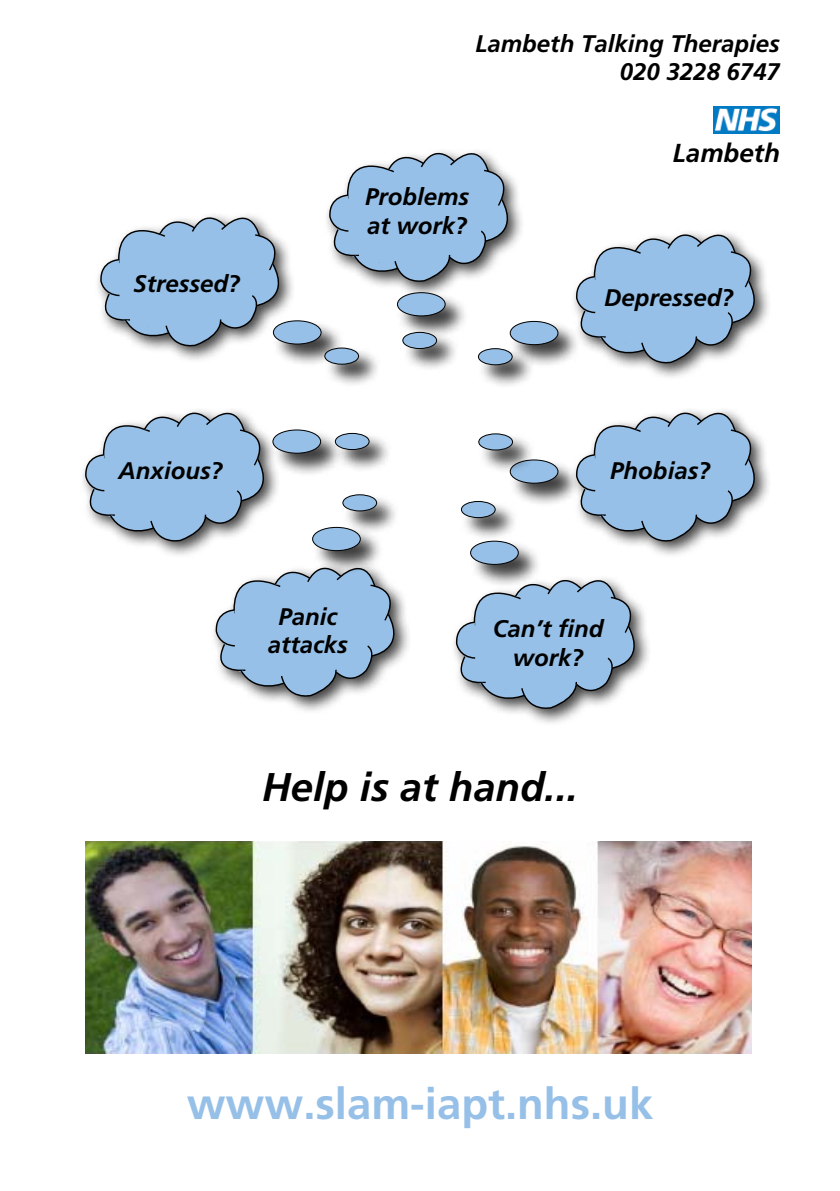
<style>
.page{position:relative;width:840px;height:1191px;background:#fff}
.page>*{position:absolute;margin:0;border:0;box-sizing:border-box;transform-origin:0 0}
.t1{font:700 43.6px "Frutiger";color:#96c0e7}
.t2{font:italic 700 40px "Frutiger";color:#000}
.t3{font:700 34.4px "Arial";color:#000}
.t4{font:italic 700 26px "Frutiger";color:#000}
.t5{font:italic 700 24px/28.8px "Frutiger";color:#000;text-align:center}
</style>
<div class="page">
<div style="left:94px;top:211px;width:202px;height:153px;background:#000;opacity:.75"></div>
<svg style="left:94px;top:211px;width:197px;height:139px"></svg>
<div style="left:569px;top:228px;width:202px;height:153px;background:#000;opacity:.75"></div>
<svg style="left:569px;top:228px;width:198px;height:139px"></svg>
<div style="left:569px;top:406px;width:202px;height:153px;background:#000;opacity:.75"></div>
<svg style="left:569px;top:406px;width:198px;height:139px"></svg>
<div style="left:323px;top:146px;width:202px;height:153px;background:#000;opacity:.75"></div>
<svg style="left:323px;top:146px;width:197px;height:140px"></svg>
<div style="left:449px;top:573px;width:202px;height:153px;background:#000;opacity:.75"></div>
<svg style="left:450px;top:573px;width:197px;height:140px"></svg>
<div style="left:713px;top:106px;width:66px;height:28px;background:#007ac2"></div>
<img style="left:715px;top:108px;width:63px;height:24px">
<img style="left:85px;top:841px;width:665px;height:212px">
<div style="left:509px;top:320px;width:72px;height:48px;background:#000;opacity:.75"></div>
<div style="left:510px;top:321px;width:47px;height:24px;background:#96c0e7;border-radius:50%"></div>
<div style="left:509px;top:321px;width:49px;height:24px;border:1px solid #000;border-radius:50%"></div>
<div style="left:397px;top:291px;width:71px;height:49px;background:#000;opacity:.75"></div>
<div style="left:397px;top:293px;width:48px;height:23px;background:#96c0e7;border-radius:50%"></div>
<div style="left:397px;top:292px;width:48px;height:24px;border:1px solid #000;border-radius:50%"></div>
<div style="left:470px;top:540px;width:71px;height:48px;background:#000;opacity:.75"></div>
<div style="left:470px;top:541px;width:48px;height:23px;background:#96c0e7;border-radius:50%"></div>
<div style="left:470px;top:540px;width:48px;height:25px;border:1px solid #000;border-radius:50%"></div>
<div style="left:273px;top:320px;width:71px;height:48px;background:#000;opacity:.75"></div>
<div style="left:273px;top:321px;width:48px;height:23px;background:#96c0e7;border-radius:50%"></div>
<div style="left:273px;top:320px;width:48px;height:24px;border:1px solid #000;border-radius:50%"></div>
<div style="left:509px;top:459px;width:72px;height:48px;background:#000;opacity:.75"></div>
<div style="left:510px;top:460px;width:47px;height:23px;background:#96c0e7;border-radius:50%"></div>
<div style="left:509px;top:459px;width:49px;height:25px;border:1px solid #000;border-radius:50%"></div>
<div style="left:478px;top:347px;width:57px;height:41px;background:#000;opacity:.75"></div>
<div style="left:478px;top:349px;width:34px;height:16px;background:#96c0e7;border-radius:50%"></div>
<div style="left:477px;top:348px;width:35px;height:17px;border:1px solid #000;border-radius:50%"></div>
<div style="left:402px;top:331px;width:58px;height:41px;background:#000;opacity:.75"></div>
<div style="left:402px;top:332px;width:34px;height:16px;background:#96c0e7;border-radius:50%"></div>
<div style="left:402px;top:332px;width:35px;height:17px;border:1px solid #000;border-radius:50%"></div>
<div style="left:461px;top:500px;width:57px;height:41px;background:#000;opacity:.75"></div>
<div style="left:461px;top:501px;width:34px;height:16px;background:#96c0e7;border-radius:50%"></div>
<div style="left:460px;top:501px;width:35px;height:17px;border:1px solid #000;border-radius:50%"></div>
<div style="left:324px;top:347px;width:58px;height:41px;background:#000;opacity:.75"></div>
<div style="left:324px;top:348px;width:34px;height:16px;background:#96c0e7;border-radius:50%"></div>
<div style="left:324px;top:347px;width:35px;height:18px;border:1px solid #000;border-radius:50%"></div>
<div style="left:478px;top:433px;width:57px;height:41px;background:#000;opacity:.75"></div>
<div style="left:478px;top:434px;width:34px;height:16px;background:#96c0e7;border-radius:50%"></div>
<div style="left:478px;top:433px;width:34px;height:17px;border:1px solid #000;border-radius:50%"></div>
<div style="left:209px;top:561px;width:202px;height:153px;background:#000;opacity:.75"></div>
<svg style="left:83px;top:410px;width:324px;height:290px"></svg>
<div style="left:312px;top:526px;width:71px;height:48px;background:#000;opacity:.75"></div>
<div style="left:312px;top:527px;width:48px;height:23px;background:#96c0e7;border-radius:50%"></div>
<div style="left:312px;top:527px;width:48px;height:24px;border:1px solid #000;border-radius:50%"></div>
<div style="left:342px;top:493px;width:58px;height:42px;background:#000;opacity:.75"></div>
<div style="left:343px;top:495px;width:33px;height:16px;background:#96c0e7;border-radius:50%"></div>
<div style="left:342px;top:494px;width:35px;height:17px;border:1px solid #000;border-radius:50%"></div>
<p class="t5" style="left:475px;top:29px;width:306px;text-align:right">Lambeth Talking Therapies<br>020 3228 6747</p>
<p class="t5" style="left:133px;top:269px;width:108px">Stressed?</p>
<p class="t5" style="left:365px;top:182px;width:106px;text-align:left">Problems at work?</p>
<p class="t4" style="left:672px;top:137px;width:108px">Lambeth</p>
<p class="t5" style="left:603px;top:283px;width:131px">Depressed?</p>
<p class="t5" style="left:118px;top:456px;width:105px">Anxious?</p>
<p class="t5" style="left:610px;top:457px;width:102px">Phobias?</p>
<p class="t5" style="left:268px;top:602px;width:82px">Panic attacks</p>
<p class="t5" style="left:492px;top:614px;width:112px">Can’t find work?</p>
<h3 class="t3" style="left:279px;top:756px;width:280px">Help is at hand…</h3>
<h2 class="t2" style="left:262px;top:764px;width:317px">Help is at hand...</h2>
<h1 class="t1" style="left:186px;top:1077px;width:468px">www.slam-iapt.nhs.uk</h1>
</div>
